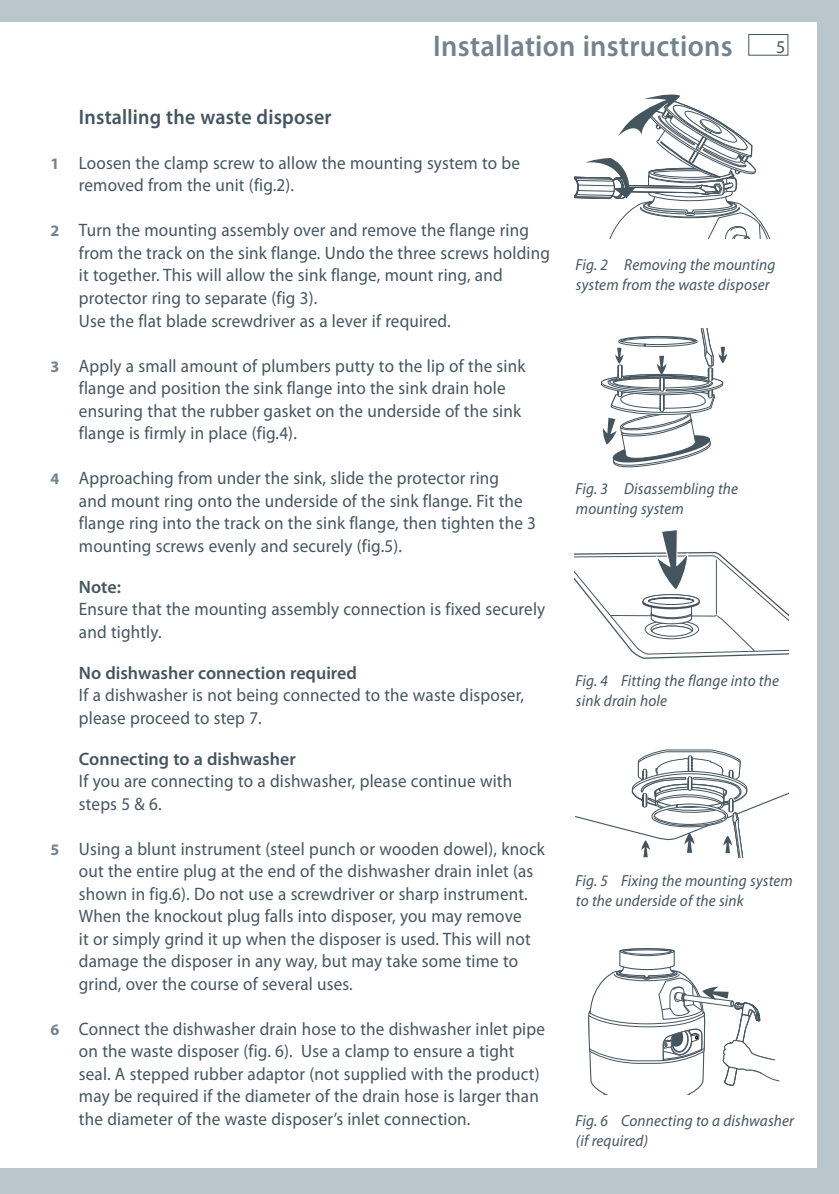
<style>
.page{position:relative;width:839px;height:1194px;background:#fff}
.page>*{position:absolute;margin:0;border:0;box-sizing:border-box;transform-origin:0 0}
.t1{font:600 30px "Myriad Pro";letter-spacing:.01em;color:#73838d;scale:.95 1}
.t2{font:600 21px "Myriad Pro";letter-spacing:.01em;color:#45555f;scale:.95 1}
.t3{font:18px/22.4px "Myriad Pro";letter-spacing:.01em;color:#45555f;scale:.95 1}
.t4{font:600 18px "Myriad Pro";color:#45555f}
.t5{font:18px "Myriad Pro";letter-spacing:.01em;color:#45555f}
.t6{font:italic 16px/20px "Myriad Pro";letter-spacing:.01em;color:#45555f;scale:.95 1}
.s1{font-weight:700;font-size:16px;color:#73838d}
</style>
<div class="page">
<div style="left:747px;top:34px;width:41px;height:22px;border:1px solid #45555f"></div>
<div style="left:0;top:0;width:838px;height:22px;background:#bbc5cc"></div>
<div style="left:816px;top:0;width:22px;height:1193px;background:#bbc5cc"></div>
<div style="left:0;top:1167px;width:838px;height:26px;background:#bbc5cc"></div>
<svg style="left:574px;top:94px;width:196px;height:144px"></svg>
<svg style="left:601px;top:328px;width:125px;height:139px"></svg>
<svg style="left:574px;top:529px;width:214px;height:130px"></svg>
<svg style="left:575px;top:749px;width:213px;height:108px"></svg>
<svg style="left:588px;top:948px;width:191px;height:146px"></svg>
<h1 class="t1" style="left:433px;top:27px;width:316px">Installation instructions</h1>
<p class="t5" style="left:775px;top:36px;width:11px">5</p>
<p class="t2" style="left:79px;top:104px;width:267px">Installing the waste disposer</p>
<p class="t3" style="left:79px;top:151px;width:465px;text-indent:-28px"><span class="s1">1</span> Loosen the clamp screw to allow the mounting system to be removed from the unit (fig.2).</p>
<p class="t3" style="left:79px;top:219px;width:497px;text-indent:-28px"><span class="s1">2</span> Turn the mounting assembly over and remove the flange ring from the track on the sink flange. Undo the three screws holding it together. This will allow the sink flange, mount ring, and protector ring to separate (fig 3).<br>Use the flat blade screwdriver as a lever if required.</p>
<p class="t3" style="left:79px;top:354px;width:471px;text-indent:-28px"><span class="s1">3</span> Apply a small amount of plumbers putty to the lip of the sink flange and position the sink flange into the sink drain hole ensuring that the rubber gasket on the underside of the sink flange is firmly in place (fig.4).</p>
<p class="t3" style="left:79px;top:466px;width:482px;text-indent:-28px"><span class="s1">4</span> Approaching from under the sink, slide the protector ring<br>and mount ring onto the underside of the sink flange. Fit the flange ring into the track on the sink flange, then tighten the 3 mounting screws evenly and securely (fig.5).</p>
<p class="t4" style="left:79px;top:575px;width:44px">Note:</p>
<p class="t3" style="left:79px;top:597px;width:492px">Ensure that the mounting assembly connection is fixed securely and tightly.</p>
<p class="t4" style="left:79px;top:661px;width:279px">No dishwasher connection required</p>
<p class="t3" style="left:79px;top:683px;width:470px">If a dishwasher is not being connected to the waste disposer, please proceed to step 7.</p>
<p class="t4" style="left:79px;top:747px;width:218px">Connecting to a dishwasher</p>
<p class="t3" style="left:79px;top:769px;width:457px">If you are connecting to a dishwasher, please continue with steps 5 &amp; 6.</p>
<p class="t3" style="left:79px;top:837px;width:491px;text-indent:-28px"><span class="s1">5</span> Using a blunt instrument (steel punch or wooden dowel), knock out the entire plug at the end of the dishwasher drain inlet (as shown in fig.6). Do not use a screwdriver or sharp instrument.<br>When the knockout plug falls into disposer, you may remove<br>it or simply grind it up when the disposer is used. This will not damage the disposer in any way, but may take some time to grind, over the course of several uses.</p>
<p class="t3" style="left:79px;top:1017px;width:491px;text-indent:-28px"><span class="s1">6</span> Connect the dishwasher drain hose to the dishwasher inlet pipe on the waste disposer (fig. 6). Use a clamp to ensure a tight seal. A stepped rubber adaptor (not supplied with the product) may be required if the diameter of the drain hose is larger than the diameter of the waste disposer’s inlet connection.</p>
<p class="t6" style="left:575px;top:254px;width:212px">Fig. 2 Removing the mounting system from the waste disposer</p>
<p class="t6" style="left:575px;top:478px;width:172px">Fig. 3 Disassembling the mounting system</p>
<p class="t6" style="left:575px;top:670px;width:215px">Fig. 4 Fitting the flange into the sink drain hole</p>
<p class="t6" style="left:575px;top:870px;width:230px">Fig. 5 Fixing the mounting system to the underside of the sink</p>
<p class="t6" style="left:575px;top:1110px;width:231px">Fig. 6 Connecting to a dishwasher (if required)</p>
</div>
